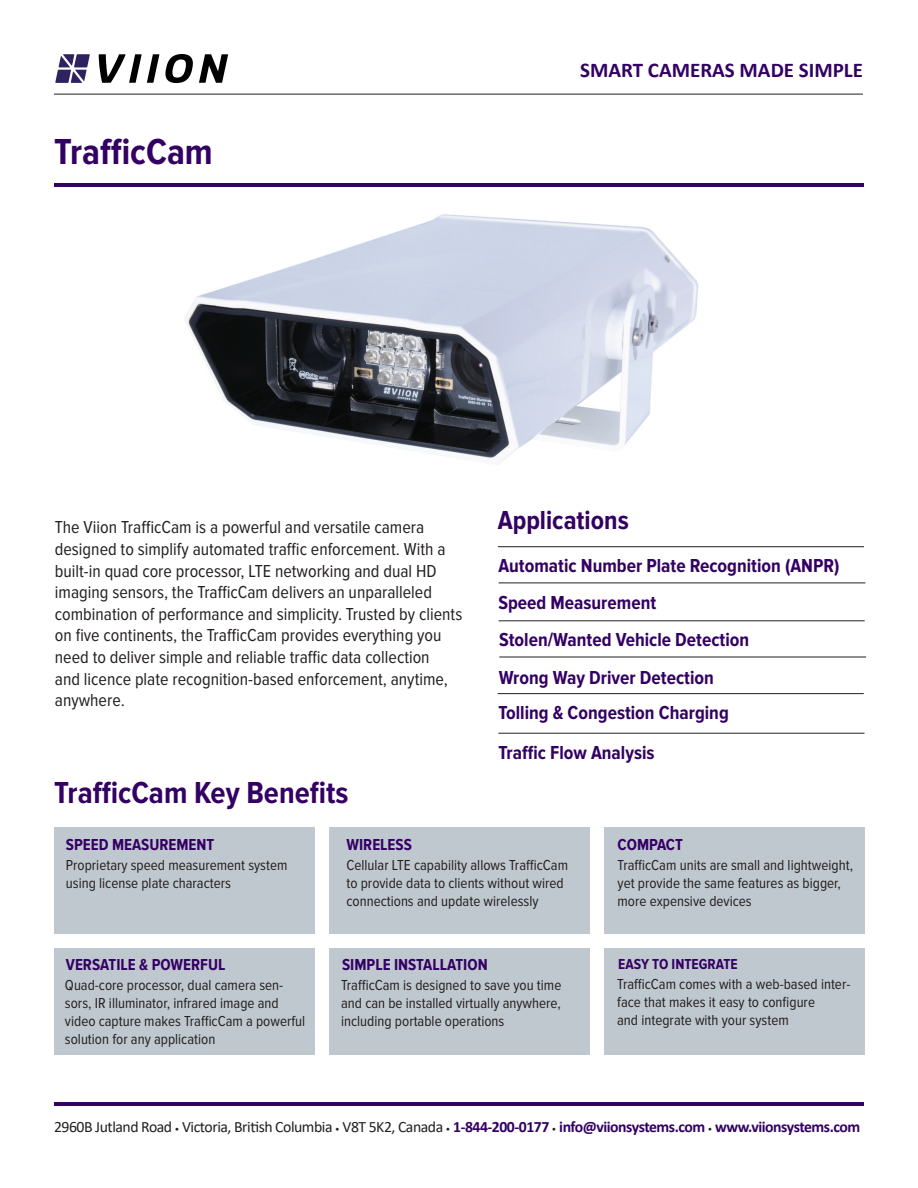
<style>
.page{position:relative;width:918px;height:1188px;background:#fff}
.page>*{position:absolute;margin:0;border:0;box-sizing:border-box;transform-origin:0 0}
.t1{font:700 37.5px "Proxima Nova Cond";color:#330063}
.t2{font:700 31.5px "Proxima Nova Cond";color:#330063}
.t3{font:700 27px "Proxima Nova Cond";color:#330063}
.t4{font:700 21px "Calibri";color:#330063}
.t5{font:700 19.5px "Proxima Nova Cond";color:#330063}
.t6{font:18px/21.6px "Proxima Nova Cond";color:#231f20}
.t7{font:700 16.5px "Proxima Nova Cond";color:#330063}
.t8{font:700 15.75px "Calibri";letter-spacing:-.03em;color:#330063}
.t9{font:15px/18px "Proxima Nova Cond";color:#231f20}
.t10{font:700 15px "Proxima Nova Cond";color:#330063}
.s1{font-weight:400;color:#231f20}
.s2{font-weight:400;font-size:9px;color:#231f20}
</style>
<div class="page">
<hr style="left:54px;top:94px;width:809px;height:1px;background:#231f20">
<svg style="left:99px;top:54px;width:60px;height:29px"></svg>
<svg style="left:165px;top:54px;width:28px;height:29px"></svg>
<svg style="left:199px;top:54px;width:29px;height:29px"></svg>
<svg style="left:55px;top:54px;width:35px;height:29px"></svg>
<hr style="left:54px;top:1103px;width:810px;height:3px;background:#330063">
<div style="left:54px;top:827px;width:260px;height:106px;background:#c0c8cf"></div>
<hr style="left:499px;top:583px;width:366px;height:1px;background:#231f20">
<hr style="left:498px;top:546px;width:366px;height:1px;background:#231f20">
<hr style="left:499px;top:657px;width:367px;height:1px;background:#231f20">
<hr style="left:499px;top:620px;width:366px;height:1px;background:#231f20">
<hr style="left:498px;top:693px;width:366px;height:1px;background:#231f20">
<div style="left:54px;top:948px;width:260px;height:107px;background:#c0c8cf"></div>
<div style="left:329px;top:827px;width:260px;height:106px;background:#c0c8cf"></div>
<div style="left:604px;top:827px;width:261px;height:106px;background:#c0c8cf"></div>
<div style="left:329px;top:948px;width:260px;height:107px;background:#c0c8cf"></div>
<div style="left:605px;top:948px;width:260px;height:107px;background:#c0c8cf"></div>
<hr style="left:54px;top:184px;width:810px;height:3px;background:#330063">
<img style="left:184px;top:214px;width:515px;height:251px">
<hr style="left:498px;top:733px;width:367px;height:1px;background:#231f20">
<p class="t1" style="left:54px;top:131px;width:160px">TrafficCam</p>
<h3 class="t4" style="left:580px;top:56px;width:284px">SMART CAMERAS MADE SIMPLE</h3>
<p class="t6" style="left:55px;top:517px;width:409px">The Viion TrafficCam is a powerful and versatile camera designed to simplify automated traffic enforcement. With a built-in quad core processor, LTE networking and dual HD imaging sensors, the TrafficCam delivers an unparalleled combination of performance and simplicity. Trusted by clients on five continents, the TrafficCam provides everything you need to deliver simple and reliable traffic data collection<br>and licence plate recognition-based enforcement, anytime, anywhere.</p>
<p class="t2" style="left:54px;top:775px;width:296px">TrafficCam Key Benefits</p>
<p class="t3" style="left:498px;top:505px;width:132px">Applications</p>
<p class="t5" style="left:499px;top:555px;width:343px">Automatic Number Plate Recognition (ANPR)</p>
<p class="t5" style="left:498px;top:592px;width:159px">Speed Measurement</p>
<p class="t5" style="left:499px;top:629px;width:252px">Stolen/Wanted Vehicle Detection</p>
<p class="t5" style="left:499px;top:667px;width:217px">Wrong Way Driver Detection</p>
<p class="t5" style="left:498px;top:702px;width:232px">Tolling &amp; Congestion Charging</p>
<p class="t5" style="left:498px;top:742px;width:158px">Traffic Flow Analysis</p>
<p class="t7" style="left:66px;top:835px;width:150px">SPEED MEASUREMENT</p>
<p class="t9" style="left:66px;top:856px;width:223px">Proprietary speed measurement system using license plate characters</p>
<p class="t7" style="left:66px;top:956px;width:161px">VERSATILE &amp; POWERFUL</p>
<p class="t9" style="left:65px;top:976px;width:242px">Quad-core processor, dual camera sen&shy;sors, IR illuminator, infrared image and video capture makes TrafficCam a powerful solution for any application</p>
<p class="t7" style="left:346px;top:835px;width:67px">WIRELESS</p>
<p class="t9" style="left:346px;top:856px;width:223px">Cellular LTE capability allows TrafficCam to provide data to clients without wired connections and update wirelessly</p>
<p class="t7" style="left:342px;top:956px;width:147px">SIMPLE INSTALLATION</p>
<p class="t9" style="left:341px;top:976px;width:222px;text-align:justify">TrafficCam is designed to save you time and can be installed virtually anywhere, including portable operations</p>
<p class="t7" style="left:618px;top:835px;width:67px">COMPACT</p>
<p class="t9" style="left:618px;top:856px;width:237px">TrafficCam units are small and lightweight, yet provide the same features as bigger, more expensive devices</p>
<p class="t10" style="left:618px;top:956px;width:121px">EASY TO INTEGRATE</p>
<p class="t9" style="left:617px;top:976px;width:235px">TrafficCam comes with a web-based inter&shy;face that makes it easy to configure</p>
<p class="t9" style="left:617px;top:1012px;width:173px">and integrate with your system</p>
<p class="t8" style="left:54px;top:1116px;width:808px"><span class="s1">2960B Jutland Road</span> <span class="s2">•</span> <span class="s1">Victoria, British Columbia</span> <span class="s2">•</span> <span class="s1">V8T 5K2, Canada</span> <span class="s2">•</span> 1-844-200-0177 <span class="s2">•</span> info@viionsystems.com <span class="s2">•</span> www.viionsystems.com</p>
</div>
